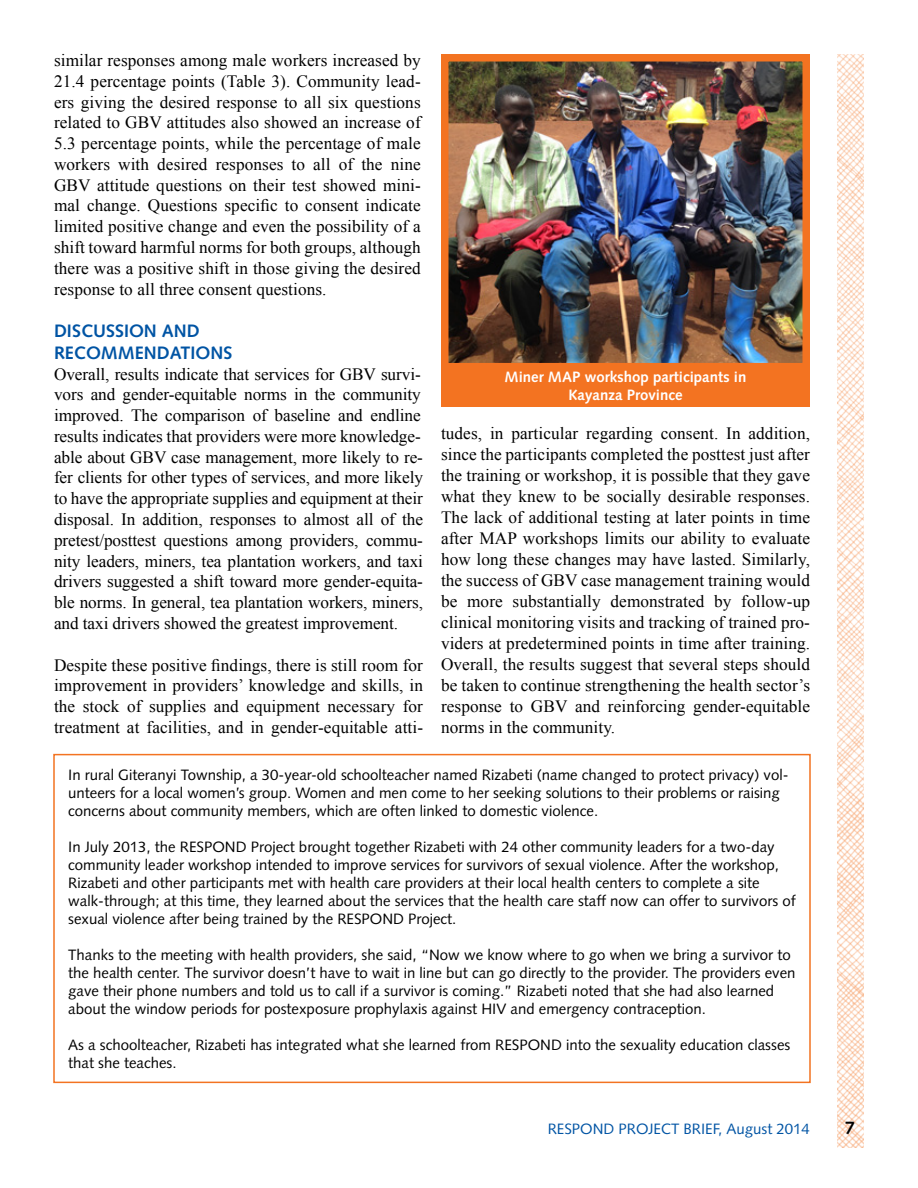
<style>
.page{position:relative;width:918px;height:1188px;background:#fff}
.page>*{position:absolute;margin:0;border:0;box-sizing:border-box;transform-origin:0 0}
.t1{font:700 18px/21.8px "Syntax LT Std";color:#0054a4}
.t2{font:700 18px "Syntax LT Std";color:#000}
.t3{font:17.25px/20.9px "Times New Roman";letter-spacing:-.005em;color:#000;text-align:justify}
.t4{font:15px/18px "Syntax LT Std";color:#000}
.t5{font:700 15px/18px "Syntax LT Std";color:#fff;text-align:center}
.t6{font:15px "Syntax LT Std";color:#0054a4}
</style>
<div class="page">
<img style="left:837px;top:54px;width:27px;height:1094px">
<img style="left:450px;top:63px;width:351px;height:298px">
<div style="left:441px;top:54px;width:369px;height:316px;border:8px solid #f37321"></div>
<div style="left:441px;top:364px;width:369px;height:43px;background:#f37321"></div>
<div style="left:53px;top:754px;width:758px;height:329px;border:2px solid #f37321"></div>
<p class="t3" style="left:54px;top:49px;width:368px">similar responses among male workers increased by 21.4 percentage points (Table 3). Community lead&shy;ers giving the desired response to all six questions related to GBV attitudes also showed an increase of 5.3 percentage points, while the percentage of male workers with desired responses to all of the nine GBV attitude questions on their test showed mini&shy;mal change. Questions specific to consent indicate limited positive change and even the possibility of a shift toward harmful norms for both groups, although there was a positive shift in those giving the desired response to all three consent questions.</p>
<p class="t1" style="left:54px;top:320px;width:180px">DISCUSSION AND<br>RECOMMENDATIONS</p>
<p class="t3" style="left:54px;top:363px;width:371px;text-align:left">Overall, results indicate that services for GBV survi&shy;vors and gender-equitable norms in the community improved. The comparison of baseline and endline results indicates that providers were more knowledge&shy;able about GBV case management, more likely to re&shy;fer clients for other types of services, and more likely to have the appropriate supplies and equipment at their disposal. In addition, responses to almost all of the pretest/posttest questions among providers, commu&shy;nity leaders, miners, tea plantation workers, and taxi drivers suggested a shift toward more gender-equita&shy;ble norms. In general, tea plantation workers, miners, and taxi drivers showed the greatest improvement.</p>
<p class="t3" style="left:54px;top:654px;width:371px">Despite these positive findings, there is still room for improvement in providers’ knowledge and skills, in the stock of supplies and equipment necessary for treatment at facilities, and in gender-equitable atti-</p>
<p class="t5" style="left:505px;top:368px;width:243px">Miner MAP workshop participants in<br>Kayanza Province</p>
<p class="t3" style="left:441px;top:423px;width:371px">tudes, in particular regarding consent. In addition, since the participants completed the posttest just after the training or workshop, it is possible that they gave what they knew to be socially desirable responses.<br>The lack of additional testing at later points in time after MAP workshops limits our ability to evaluate how long these changes may have lasted. Similarly, the success of GBV case management training would be more substantially demonstrated by follow-up clinical monitoring visits and tracking of trained pro&shy;viders at predetermined points in time after training.<br>Overall, the results suggest that several steps should be taken to continue strengthening the health sector’s response to GBV and reinforcing gender-equitable norms in the community.</p>
<p class="t4" style="left:68px;top:766px;width:722px">In rural Giteranyi Township, a 30-year-old schoolteacher named Rizabeti (name changed to protect privacy) vol&shy;unteers for a local women’s group. Women and men come to her seeking solutions to their problems or raising concerns about community members, which are often linked to domestic violence.</p>
<p class="t4" style="left:68px;top:838px;width:729px">In July 2013, the RESPOND Project brought together Rizabeti with 24 other community leaders for a two-day community leader workshop intended to improve services for survivors of sexual violence. After the workshop, Rizabeti and other participants met with health care providers at their local health centers to complete a site walk-through; at this time, they learned about the services that the health care staff now can offer to survivors of sexual violence after being trained by the RESPOND Project.</p>
<p class="t4" style="left:68px;top:946px;width:729px">Thanks to the meeting with health providers, she said, “Now we know where to go when we bring a survivor to the health center. The survivor doesn’t have to wait in line but can go directly to the provider. The providers even gave their phone numbers and told us to call if a survivor is coming.” Rizabeti noted that she had also learned about the window periods for postexposure prophylaxis against HIV and emergency contraception.</p>
<p class="t4" style="left:68px;top:1036px;width:724px">As a schoolteacher, Rizabeti has integrated what she learned from RESPOND into the sexuality education classes that she teaches.</p>
<p class="t6" style="left:548px;top:1120px;width:264px">RESPOND PROJECT BRIEF, August 2014</p>
<p class="t2" style="left:845px;top:1117px;width:12px">7</p>
</div>
